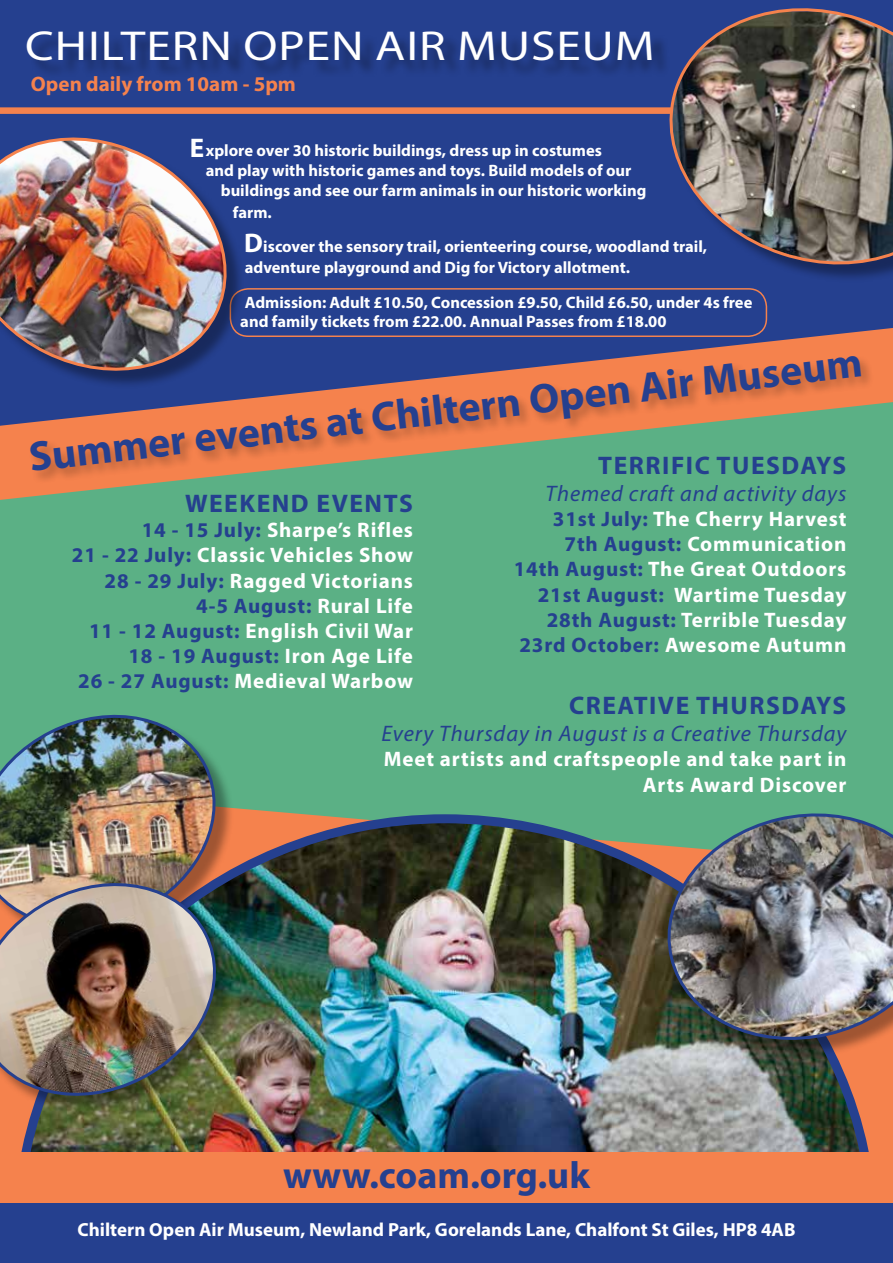
<style>
.page{position:relative;width:893px;height:1263px;background:#25408f}
.page>*{position:absolute;margin:0;border:0;box-sizing:border-box;transform-origin:0 0}
.t1{font:700 42px "Myriad Pro";color:#25408f}
.t2{font:42px "Myriad Pro";letter-spacing:.02em;color:#fff;scale:1.18 1}
.t3{font:700 37.95px "Myriad Pro";color:#25408f}
.t4{font:700 27px "Myriad Pro";color:#fff}
.t5{font:700 25.5px "Myriad Pro";letter-spacing:.06em;color:#25408f}
.t6{font:italic 22.5px "Myriad Pro";letter-spacing:.04em;color:#25408f}
.t7{font:700 21px/25.2px "Myriad Pro";letter-spacing:.04em;color:#fff;text-align:right}
.t8{font:700 21px "Myriad Pro";color:#f5824d}
.t9{font:700 18.9px "Myriad Pro";color:#fff}
.t10{font:700 16.5px/34.2px "Myriad Pro";color:#fff}
.s1{color:#25408f}
</style>
<div class="page">
<div style="left:230px;top:288px;width:537px;height:49px;border:2px solid #f5824d;border-radius:18px"></div>
<div style="left:0;top:500px;width:893px;height:288px;background:#5bb085"></div>
<svg style="left:0;top:788px;width:893px;height:364px;background:#6fa97d"></svg>
<img style="left:669px;top:8px;width:224px;height:270px">
<img style="left:0;top:137px;width:246px;height:191px">
<svg style="left:0;top:328px;width:893px;height:172px"></svg>
<div style="left:29px;top:354px;width:846px;height:130px;background:#000;opacity:.25"></div>
<img style="left:13px;top:814px;width:864px;height:338px">
<div style="left:670px;top:816px;width:223px;height:242px;background:#000;opacity:.35"></div>
<img style="left:657px;top:802px;width:236px;height:249px">
<div style="left:0;top:1152px;width:893px;height:50px;background:#f5824d"></div>
<div style="left:30px;top:33px;width:640px;height:46px;background:#000;opacity:.35"></div>
<div style="left:0;top:107px;width:672px;height:7px;background:#f5824d"></div>
<img style="left:0;top:702px;width:230px;height:168px">
<div style="left:0;top:886px;width:234px;height:228px;background:#000;opacity:.35"></div>
<img style="left:0;top:870px;width:230px;height:239px">
<h1 class="t2" style="left:25px;top:20px;width:530px">CHILTERN OPEN AIR MUSEUM</h1>
<p class="t8" style="left:31px;top:70px;width:267px">Open daily from 10am - 5pm</p>
<p class="t4" style="left:190px;top:131px;width:13px">E</p>
<p class="t10" style="left:206px;top:133px;width:398px">xplore over 30 historic buildings, dress up in costumes</p>
<p class="t10" style="left:206px;top:153px;width:427px">and play with historic games and toys. Build models of our</p>
<p class="t10" style="left:221px;top:173px;width:427px">buildings and see our farm animals in our historic working</p>
<p class="t10" style="left:263px;top:194px;width:445px;text-indent:-31px">farm.<br>iscover the sensory trail, orienteering course, woodland trail,</p>
<p class="t10" style="left:245px;top:250px;width:509px">adventure playground and Dig for Victory allotment.<br>Admission: Adult £10.50, Concession £9.50, Child £6.50, under 4s free</p>
<p class="t10" style="left:240px;top:304px;width:428px">and family tickets from £22.00. Annual Passes from £18.00</p>
<p class="t4" style="left:244px;top:225px;width:18px">D</p>
<h1 class="t1" style="left:26px;top:433px;width:839px;rotate:-7deg">Summerevents at Chiltern Open AirMuseum</h1>
<p class="t5" style="left:598px;top:448px;width:247px">Terrific Tuesdays</p>
<p class="t6" style="left:546px;top:479px;width:302px">Themed craft and activity days</p>
<p class="t7" style="left:514px;top:505px;width:334px"><span class="s1">31st July:</span> The Cherry Harvest<br><span class="s1">7th August:</span> Communication<br><span class="s1">14th August:</span> The Great Outdoors<br><span class="s1">21st August:</span> Wartime Tuesday<br><span class="s1">28th August:</span> Terrible Tuesday<br><span class="s1">23rd October:</span> Awesome Autumn</p>
<p class="t5" style="left:185px;top:487px;width:196px">Weekend Events</p>
<p class="t7" style="left:72px;top:517px;width:343px"><span class="s1">14 - 15 July:</span> Sharpe’s Rifles<br><span class="s1">21 - 22 July:</span> Classic Vehicles Show<br><span class="s1">28 - 29 July:</span> Ragged Victorians<br><span class="s1">4-5 August:</span> Rural Life<br><span class="s1">11 - 12 August:</span> English Civil War<br><span class="s1">18 - 19 August:</span> Iron Age Life<br><span class="s1">26 - 27 August:</span> Medieval Warbow</p>
<p class="t5" style="left:569px;top:689px;width:276px">Creative Thursdays</p>
<p class="t6" style="left:382px;top:720px;width:466px">Every Thursday in August is a Creative Thursday</p>
<p class="t7" style="left:384px;top:746px;width:464px">Meet artists and craftspeople and take part in<br>Arts Award Discover</p>
<h2 class="t3" style="left:283px;top:1150px;width:309px">www.coam.org.uk</h2>
<p class="t9" style="left:78px;top:1217px;width:719px">Chiltern Open Air Museum, Newland Park, Gorelands Lane, Chalfont St Giles, HP8 4AB</p>
</div>
